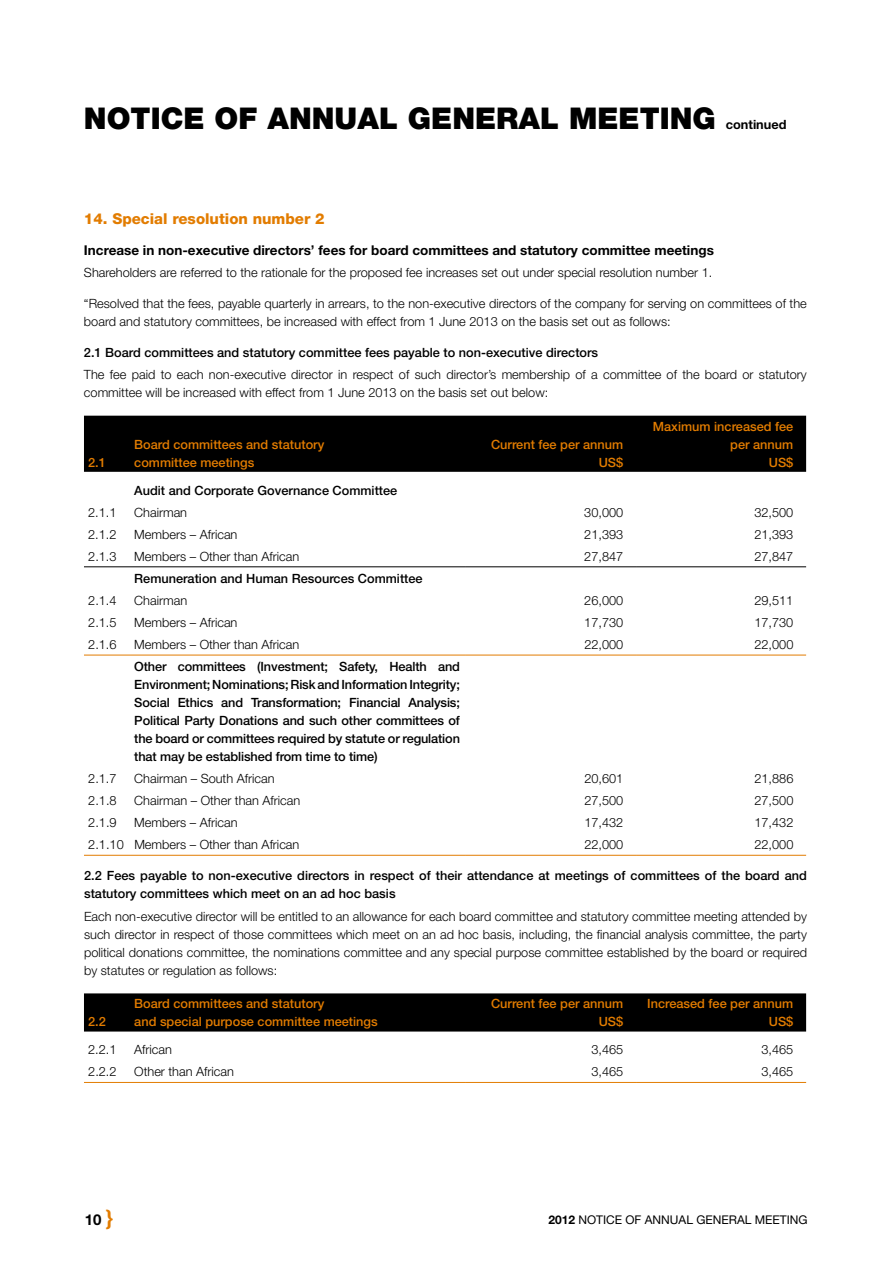
<style>
.page{position:relative;width:893px;height:1263px;background:#fff}
.page>*{position:absolute;margin:0;border:0;box-sizing:border-box;transform-origin:0 0}
.t1{font:900 30px "Helvetica Neue";color:#000}
.t2{font:800 15px "Helvetica Neue";color:#e27c00}
.t3{font:700 15px "Helvetica Neue";color:#000}
.t4{font:700 13.5px "Helvetica Neue";color:#000}
.t5{font:300 12.75px/18px "Helvetica Neue";color:#000}
.t6{font:500 12.75px/18px "Helvetica Neue";color:#000;text-align:justify}
.t7{font:500 12.75px/18px "Helvetica Neue";color:#e27c00;text-align:right}
.t8{font:700 12.75px "Helvetica Neue";color:#000}
.t9{font:12px "Helvetica Neue";color:#000}
.s1{font-family:"Helvetica";font-size:21px;color:#e27c00}
.s2{font-weight:700}
</style>
<div class="page">
<div style="left:84px;top:416px;width:722px;height:56px;background:#000"></div>
<hr style="left:84px;top:566px;width:46px;height:1px;background:#000">
<hr style="left:130px;top:566px;width:336px;height:1px;background:#000">
<hr style="left:466px;top:566px;width:170px;height:1px;background:#000">
<hr style="left:636px;top:566px;width:170px;height:1px;background:#000">
<hr style="left:84px;top:855px;width:46px;height:1px;background:#e27c00">
<hr style="left:130px;top:855px;width:336px;height:1px;background:#e27c00">
<hr style="left:466px;top:855px;width:170px;height:1px;background:#e27c00">
<hr style="left:636px;top:855px;width:170px;height:1px;background:#e27c00">
<hr style="left:84px;top:655px;width:46px;height:1px;background:#e27c00">
<hr style="left:130px;top:655px;width:336px;height:1px;background:#e27c00">
<hr style="left:466px;top:655px;width:170px;height:1px;background:#e27c00">
<hr style="left:636px;top:655px;width:170px;height:1px;background:#e27c00">
<div style="left:84px;top:993px;width:722px;height:38px;background:#000"></div>
<hr style="left:84px;top:1082px;width:46px;height:1px;background:#e27c00">
<hr style="left:130px;top:1082px;width:336px;height:1px;background:#e27c00">
<hr style="left:466px;top:1082px;width:170px;height:1px;background:#e27c00">
<hr style="left:636px;top:1082px;width:170px;height:1px;background:#e27c00">
<h1 class="t1" style="left:84px;top:101px;width:23px">NOT</h1>
<h1 class="t1" style="left:151px;top:101px;width:303px">ICE OF ANNUAL GENE</h1>
<h1 class="t1" style="left:496px;top:101px;width:123px">RAL MEET</h1>
<h1 class="t1" style="left:660px;top:101px;width:58px">ING</h1>
<p class="t8" style="left:726px;top:117px;width:62px">continued</p>
<p class="t2" style="left:84px;top:210px;width:242px">14. Special resolution number 2</p>
<p class="t4" style="left:84px;top:242px;width:631px">Increase in non-executive directors’ fees for board committees and statutory committee meetings</p>
<p class="t5" style="left:84px;top:263px;width:630px">Shareholders are referred to the rationale for the proposed fee increases set out under special resolution number 1.</p>
<p class="t5" style="left:84px;top:294px;width:724px">“Resolved that the fees, payable quarterly in arrears, to the non-executive directors of the company for serving on committees of the board and statutory committees, be increased with effect from 1 June 2013 on the basis set out as follows:</p>
<p class="t6" style="left:84px;top:343px;width:516px">2.1 Board committees and statutory committee fees payable to non-executive directors</p>
<p class="t5" style="left:84px;top:365px;width:724px">The fee paid to each non-executive director in respect of such director’s membership of a committee of the board or statutory committee will be increased with effect from 1 June 2013 on the basis set out below:</p>
<p class="t7" style="left:88px;top:453px;width:19px">2.1</p>
<p class="t7" style="left:134px;top:435px;width:192px;text-align:left">Board committees and statutory committee meetings</p>
<p class="t7" style="left:491px;top:435px;width:134px">Current fee per annum<br>US$</p>
<p class="t6" style="left:134px;top:481px;width:265px">Audit and Corporate Governance Committee</p>
<p class="t7" style="left:653px;top:417px;width:142px">Maximum increased fee per annum<br>US$</p>
<p class="t5" style="left:88px;top:503px;width:30px">2.1.1</p>
<p class="t5" style="left:134px;top:503px;width:54px">Chairman</p>
<p class="t5" style="left:584px;top:503px;width:40px">30,000</p>
<p class="t5" style="left:754px;top:503px;width:40px">32,500</p>
<p class="t5" style="left:88px;top:525px;width:30px">2.1.2</p>
<p class="t5" style="left:134px;top:525px;width:105px">Members – African</p>
<p class="t5" style="left:584px;top:525px;width:40px">21,393</p>
<p class="t5" style="left:754px;top:525px;width:40px">21,393</p>
<p class="t5" style="left:88px;top:547px;width:30px">2.1.3</p>
<p class="t5" style="left:134px;top:547px;width:167px">Members – Other than African</p>
<p class="t5" style="left:584px;top:547px;width:40px">27,847</p>
<p class="t5" style="left:754px;top:547px;width:40px">27,847</p>
<p class="t6" style="left:134px;top:569px;width:290px">Remuneration and Human Resources Committee</p>
<p class="t5" style="left:88px;top:591px;width:30px">2.1.4</p>
<p class="t5" style="left:134px;top:591px;width:54px">Chairman</p>
<p class="t5" style="left:584px;top:591px;width:40px">26,000</p>
<p class="t5" style="left:754px;top:591px;width:40px">29,511</p>
<p class="t5" style="left:88px;top:613px;width:30px">2.1.5</p>
<p class="t5" style="left:134px;top:613px;width:105px">Members – African</p>
<p class="t5" style="left:584px;top:613px;width:40px">17,730</p>
<p class="t5" style="left:754px;top:613px;width:40px">17,730</p>
<p class="t5" style="left:88px;top:635px;width:30px">2.1.6</p>
<p class="t5" style="left:134px;top:635px;width:167px">Members – Other than African</p>
<p class="t5" style="left:584px;top:635px;width:40px">22,000</p>
<p class="t5" style="left:754px;top:635px;width:40px">22,000</p>
<p class="t6" style="left:134px;top:657px;width:327px">Other committees (Investment; Safety, Health and Environment; Nominations; Risk and Information Integrity; Social Ethics and Transformation; Financial Analysis; Political Party Donations and such other committees of the board or committees required by statute or regulation that may be established from time to time)</p>
<p class="t5" style="left:88px;top:769px;width:30px">2.1.7</p>
<p class="t5" style="left:134px;top:769px;width:142px">Chairman – South African</p>
<p class="t5" style="left:584px;top:769px;width:40px">20,601</p>
<p class="t5" style="left:754px;top:769px;width:40px">21,886</p>
<p class="t5" style="left:88px;top:791px;width:30px">2.1.8</p>
<p class="t5" style="left:134px;top:791px;width:168px">Chairman – Other than African</p>
<p class="t5" style="left:584px;top:791px;width:40px">27,500</p>
<p class="t5" style="left:754px;top:791px;width:40px">27,500</p>
<p class="t5" style="left:88px;top:813px;width:30px">2.1.9</p>
<p class="t5" style="left:134px;top:813px;width:105px">Members – African</p>
<p class="t5" style="left:584px;top:813px;width:40px">17,432</p>
<p class="t5" style="left:754px;top:813px;width:40px">17,432</p>
<p class="t5" style="left:88px;top:835px;width:213px">2.1.10 Members – Other than African</p>
<p class="t5" style="left:584px;top:835px;width:40px">22,000</p>
<p class="t5" style="left:754px;top:835px;width:40px">22,000</p>
<p class="t6" style="left:84px;top:867px;width:724px">2.2 Fees payable to non-executive directors in respect of their attendance at meetings of committees of the board and statutory committees which meet on an ad hoc basis</p>
<p class="t5" style="left:84px;top:907px;width:724px;text-align:justify">Each non-executive director will be entitled to an allowance for each board committee and statutory committee meeting attended by such director in respect of those committees which meet on an ad hoc basis, including, the financial analysis committee, the party political donations committee, the nominations committee and any special purpose committee established by the board or required by statutes or regulation as follows:</p>
<p class="t7" style="left:88px;top:1013px;width:19px">2.2</p>
<p class="t7" style="left:134px;top:995px;width:245px;text-align:left">Board committees and statutory<br>and special purpose committee meetings</p>
<p class="t7" style="left:491px;top:995px;width:134px">Current fee per annum<br>US$</p>
<p class="t7" style="left:647px;top:995px;width:148px">Increased fee per annum<br>US$</p>
<p class="t5" style="left:88px;top:1040px;width:30px">2.2.1</p>
<p class="t5" style="left:134px;top:1040px;width:39px">African</p>
<p class="t5" style="left:591px;top:1040px;width:33px">3,465</p>
<p class="t5" style="left:761px;top:1040px;width:33px">3,465</p>
<p class="t5" style="left:88px;top:1062px;width:30px">2.2.2</p>
<p class="t5" style="left:134px;top:1062px;width:101px">Other than African</p>
<p class="t5" style="left:591px;top:1062px;width:33px">3,465</p>
<p class="t5" style="left:761px;top:1062px;width:33px">3,465</p>
<p class="t3" style="left:85px;top:1211px;width:31px">10 <span class="s1">}</span></p>
<p class="t9" style="left:548px;top:1212px;width:261px"><span class="s2">2012</span> NOTICE OF ANNUAL GENERAL MEETING</p>
</div>
